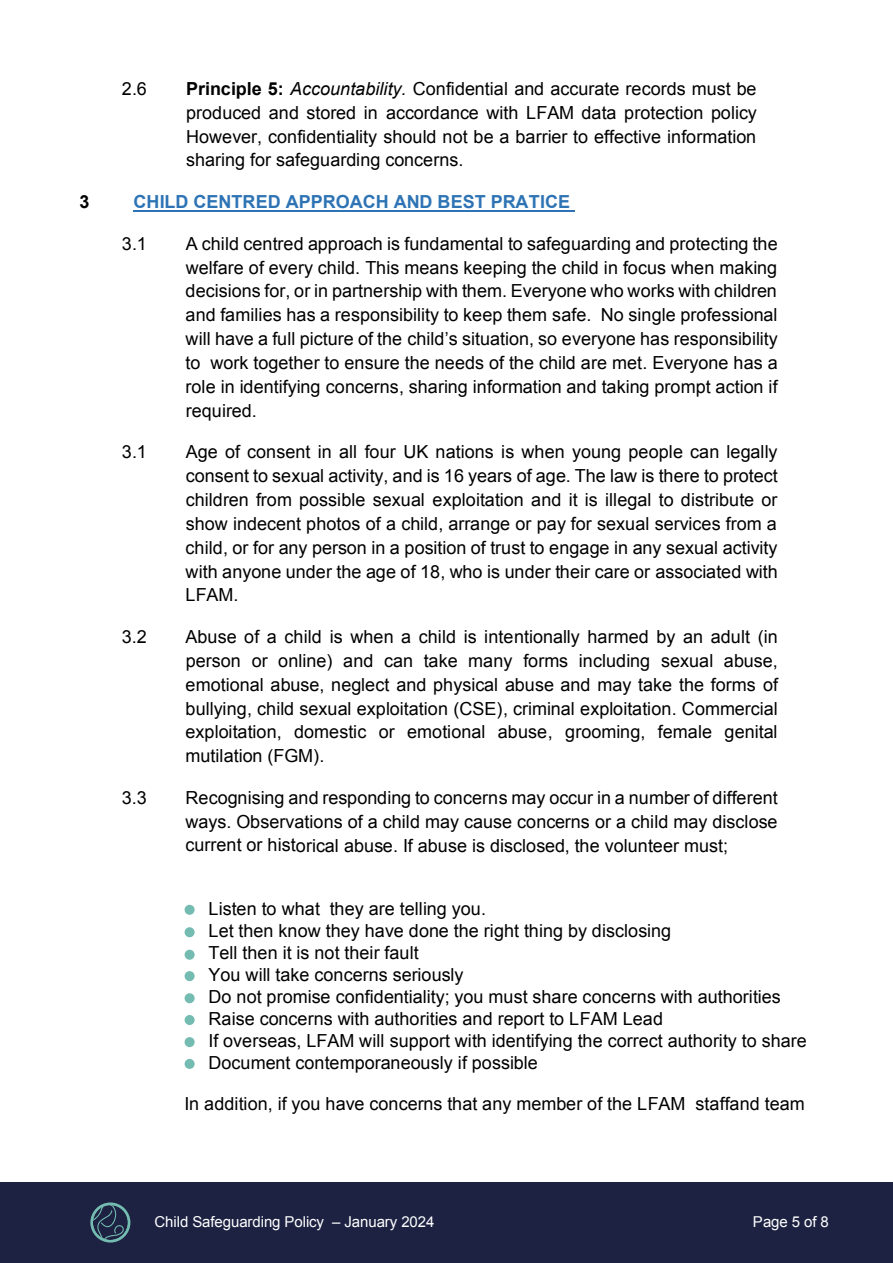
<style>
.page{position:relative;width:893px;height:1263px;background:#fff}
.page>*{position:absolute;margin:0;border:0;box-sizing:border-box;transform-origin:0 0}
.t1{font:18px/23.9px "Arial";letter-spacing:.005em;color:#000;text-align:justify}
.t2{font:700 18px "Arial";color:#2e74b5}
.t3{font:700 18px "Arial";color:#000}
.t4{font:15px "Arial";letter-spacing:-.005em;color:#fff}
.s1{font-weight:700}
.s2{font-style:italic}
</style>
<div class="page">
<hr style="left:134px;top:210px;width:441px;height:2px;background:#2e74b5">
<div style="left:185px;top:905px;width:10px;height:10px;background:#74bbb1;border-radius:50%"></div>
<div style="left:185px;top:927px;width:10px;height:10px;background:#74bbb1;border-radius:50%"></div>
<div style="left:185px;top:950px;width:10px;height:10px;background:#74bbb1;border-radius:50%"></div>
<div style="left:185px;top:971px;width:10px;height:10px;background:#74bbb1;border-radius:50%"></div>
<div style="left:185px;top:993px;width:10px;height:10px;background:#74bbb1;border-radius:50%"></div>
<div style="left:185px;top:1015px;width:10px;height:10px;background:#74bbb1;border-radius:50%"></div>
<div style="left:185px;top:1037px;width:10px;height:10px;background:#74bbb1;border-radius:50%"></div>
<div style="left:185px;top:1059px;width:10px;height:10px;background:#74bbb1;border-radius:50%"></div>
<div style="left:0;top:1182px;width:893px;height:81px;background:#1d2242"></div>
<svg style="left:90px;top:1202px;width:40px;height:41px"></svg>
<svg style="left:93px;top:1205px;width:35px;height:35px"></svg>
<svg style="left:93px;top:1205px;width:31px;height:35px"></svg>
<p class="t1" style="left:122px;top:77px;width:27px">2.6</p>
<p class="t1" style="left:186px;top:77px;width:572px"><span class="s1">Principle 5:</span> <span class="s2">Accountability.</span> Confidential and accurate records must be produced and stored in accordance with LFAM data protection policy However, confidentiality should not be a barrier to effective information sharing for safeguarding concerns.</p>
<p class="t3" style="left:79px;top:190px;width:12px">3</p>
<p class="t2" style="left:133px;top:190px;width:438px">CHILD CENTRED APPROACH AND BEST PRATICE</p>
<p class="t1" style="left:122px;top:232px;width:27px">3.1</p>
<p class="t1" style="left:186px;top:232px;width:594px">A child centred approach is fundamental to safeguarding and protecting the welfare of every child. This means keeping the child in focus when making decisions for, or in partnership with them. Everyone who works with children and families has a responsibility to keep them safe. No single professional will have a full picture of the child’s situation, so everyone has responsibility to work together to ensure the needs of the child are met. Everyone has a role in identifying concerns, sharing information and taking prompt action if required.</p>
<p class="t1" style="left:122px;top:440px;width:27px">3.1</p>
<p class="t1" style="left:186px;top:440px;width:594px">Age of consent in all four UK nations is when young people can legally consent to sexual activity, and is 16 years of age. The law is there to protect children from possible sexual exploitation and it is illegal to distribute or show indecent photos of a child, arrange or pay for sexual services from a child, or for any person in a position of trust to engage in any sexual activity with anyone under the age of 18, who is under their care or associated with LFAM.</p>
<p class="t1" style="left:122px;top:625px;width:27px">3.2</p>
<p class="t1" style="left:186px;top:625px;width:594px">Abuse of a child is when a child is intentionally harmed by an adult (in person or online) and can take many forms including sexual abuse, emotional abuse, neglect and physical abuse and may take the forms of bullying, child sexual exploitation (CSE), criminal exploitation. Commercial exploitation, domestic or emotional abuse, grooming, female genital mutilation (FGM).</p>
<p class="t1" style="left:122px;top:786px;width:27px">3.3</p>
<p class="t1" style="left:185px;top:786px;width:594px">Recognising and responding to concerns may occur in a number of different ways. Observations of a child may cause concerns or a child may disclose current or historical abuse. If abuse is disclosed, the volunteer must;</p>
<p class="t1" style="left:208px;top:898px;width:600px;line-height:21.9px;text-align:left">Listen to what they are telling you.<br>Let then know they have done the right thing by disclosing<br>Tell then it is not their fault<br>You will take concerns seriously<br>Do not promise confidentiality; you must share concerns with authorities Raise concerns with authorities and report to LFAM Lead<br>If overseas, LFAM will support with identifying the correct authority to share Document contemporaneously if possible</p>
<p class="t1" style="left:184px;top:1092px;width:622px">In addition, if you have concerns that any member of the LFAM staffand team</p>
<p class="t4" style="left:155px;top:1211px;width:281px">Child Safeguarding Policy – January 2024</p>
<p class="t4" style="left:753px;top:1211px;width:78px">Page 5 of 8</p>
</div>
